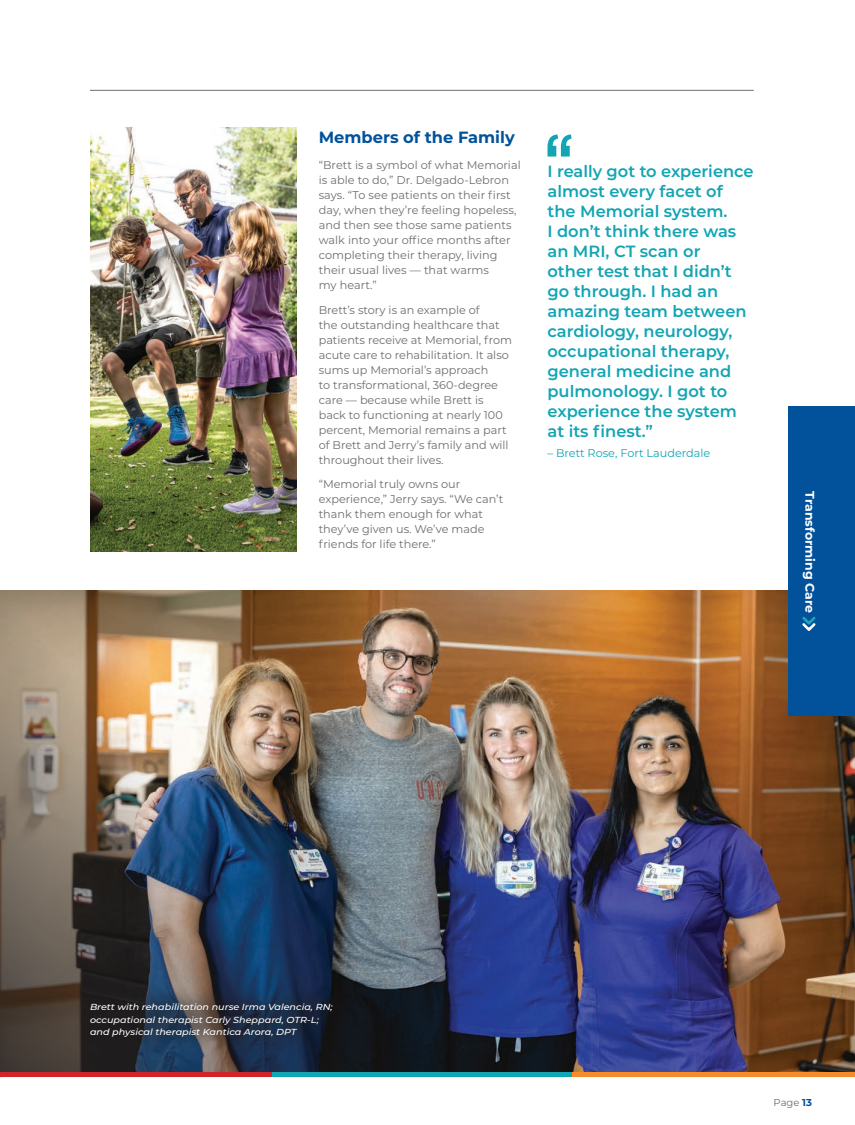
<style>
.page{position:relative;width:855px;height:1125px;background:#fff}
.page>*{position:absolute;margin:0;border:0;box-sizing:border-box;transform-origin:0 0}
.t1{font:600 16.25px/20px "Montserrat";color:#12a5b4}
.t2{font:700 16.25px "Montserrat";color:#01529b}
.t3{font:700 12.5px "Montserrat";color:#fff}
.t4{font:11.25px/15px "Montserrat";color:#6c6d70}
.t5{font:11.25px "Montserrat";color:#12a5b4}
.t6{font:10px "Montserrat";color:#6c6d70}
.t7{font:italic 500 8.75px/12.5px "Montserrat";color:#fff;scale:1.1 1}
.s1{font-weight:700;color:#01529b}
</style>
<div class="page">
<div style="left:572px;top:1072px;width:283px;height:5px;background:#f68c29"></div>
<div style="left:272px;top:1072px;width:300px;height:5px;background:#12a5b4"></div>
<div style="left:0;top:1072px;width:272px;height:5px;background:#d1232a"></div>
<img style="left:0;top:590px;width:855px;height:482px">
<img style="left:90px;top:128px;width:206px;height:423px">
<div style="left:789px;top:407px;width:66px;height:309px;background:#01529b"></div>
<svg style="left:802px;top:617px;width:14px;height:14px"></svg>
<hr style="left:90px;top:90px;width:664px;height:1px;background:#6c6d70">
<div style="left:73px;top:985px;width:277px;height:69px;background:#231f20;opacity:.48"></div>
<svg style="left:548px;top:134px;width:24px;height:23px"></svg>
<h1 class="t2" style="left:319px;top:126px;width:198px">Members of the Family</h1>
<p class="t4" style="left:319px;top:158px;width:204px">“Brett is a symbol of what Memorial is able to do,” Dr. Delgado-Lebron says. “To see patients on their first day, when they’re feeling hopeless, and then see those same patients walk into your office months after completing their therapy, living their usual lives — that warms<br>my heart.”</p>
<p class="t4" style="left:319px;top:302px;width:195px">Brett’s story is an example of<br>the outstanding healthcare that patients receive at Memorial, from acute care to rehabilitation. It also sums up Memorial’s approach<br>to transformational, 360-degree care — because while Brett is back to functioning at nearly 100 percent, Memorial remains a part of Brett and Jerry’s family and will throughout their lives.</p>
<p class="t4" style="left:319px;top:476px;width:186px">“Memorial truly owns our experience,” Jerry says. “We can’t thank them enough for what they’ve given us. We’ve made friends for life there.”</p>
<p class="t3" style="left:819px;top:491px;width:123px;rotate:90deg">Transforming Care</p>
<p class="t1" style="left:548px;top:160px;width:208px">I really got to experience almost every facet of the Memorial system.<br>I don’t think there was an MRI, CT scan or<br>other test that I didn’t go through. I had an amazing team between cardiology, neurology, occupational therapy, general medicine and pulmonology. I got to experience the system at its finest.”</p>
<p class="t5" style="left:548px;top:445px;width:164px">– Brett Rose, Fort Lauderdale</p>
<p class="t7" style="left:90px;top:1000px;width:222px">Brett with rehabilitation nurse Irma Valencia, RN; occupational therapist Carly Sheppard, OTR-L; and physical therapist Kantica Arora, DPT</p>
<p class="t6" style="left:774px;top:1096px;width:40px">Page <span class="s1">13</span></p>
</div>
